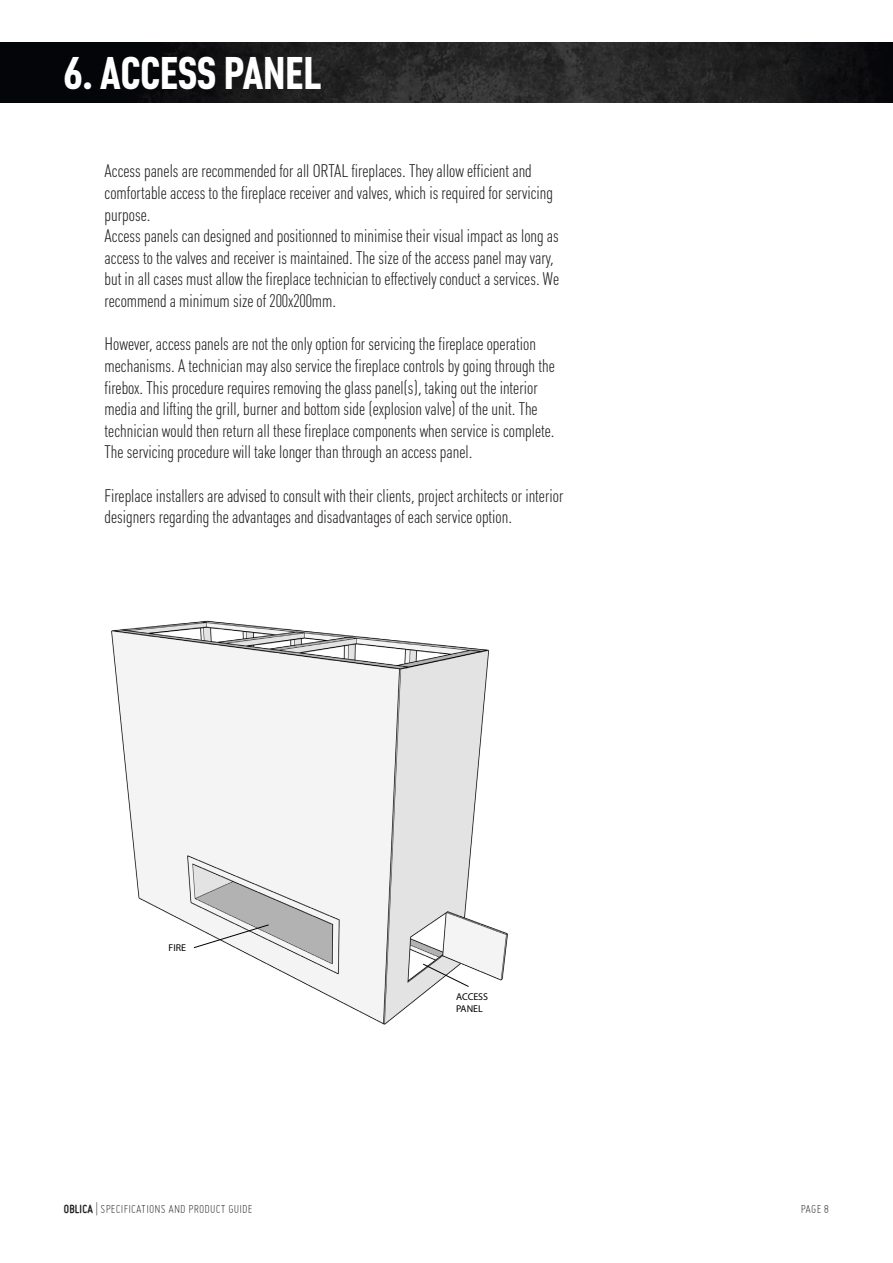
<style>
.page{position:relative;width:893px;height:1263px;background:#fff}
.page>*{position:absolute;margin:0;border:0;box-sizing:border-box;transform-origin:0 0}
.t1{font:700 45px "Plumb Condensed";color:#fff}
.t2{font:300 18px/21.6px "Plumb Condensed";color:#231f20}
.t3{font:300 12.75px "Miso";letter-spacing:.015em;color:#231f20}
.t4{font:9.9px/11.9px "Myriad Pro";color:#000}
.s1{font-weight:700}
</style>
<div class="page">
<img style="left:0;top:43px;width:893px;height:59px">
<img style="left:111px;top:620px;width:397px;height:405px">
<svg style="left:423px;top:963px;width:46px;height:24px"></svg>
<svg style="left:193px;top:924px;width:76px;height:24px"></svg>
<h1 class="t1" style="left:64px;top:48px;width:259px">6. ACCESS PANEL</h1>
<p class="t2" style="left:105px;top:161px;width:456px">Access panels are recommended for all ORTAL fireplaces. They allow efficient and comfortable access to the fireplace receiver and valves, which is required for servicing purpose.<br>Access panels can designed and positionned to minimise their visual impact as long as access to the valves and receiver is maintained. The size of the access panel may vary, but in all cases must allow the fireplace technician to effectively conduct a services. We recommend a minimum size of 200x200mm.</p>
<p class="t2" style="left:105px;top:334px;width:452px">However, access panels are not the only option for servicing the fireplace operation mechanisms. A technician may also service the fireplace controls by going through the firebox. This procedure requires removing the glass panel(s), taking out the interior media and lifting the grill, burner and bottom side (explosion valve) of the unit. The technician would then return all these fireplace components when service is complete.<br>The servicing procedure will take longer than through an access panel.</p>
<p class="t2" style="left:105px;top:485px;width:460px">Fireplace installers are advised to consult with their clients, project architects or interior designers regarding the advantages and disadvantages of each service option.</p>
<p class="t4" style="left:169px;top:942px;width:19px">FIRE</p>
<p class="t4" style="left:456px;top:990px;width:33px">ACCESS<br>PANEL</p>
<p class="t3" style="left:64px;top:1202px;width:190px"><span class="s1">OBLICA</span> | SPECIFICATIONS AND PRODUCT GUIDE</p>
<p class="t3" style="left:801px;top:1201px;width:30px">PAGE 8</p>
</div>
